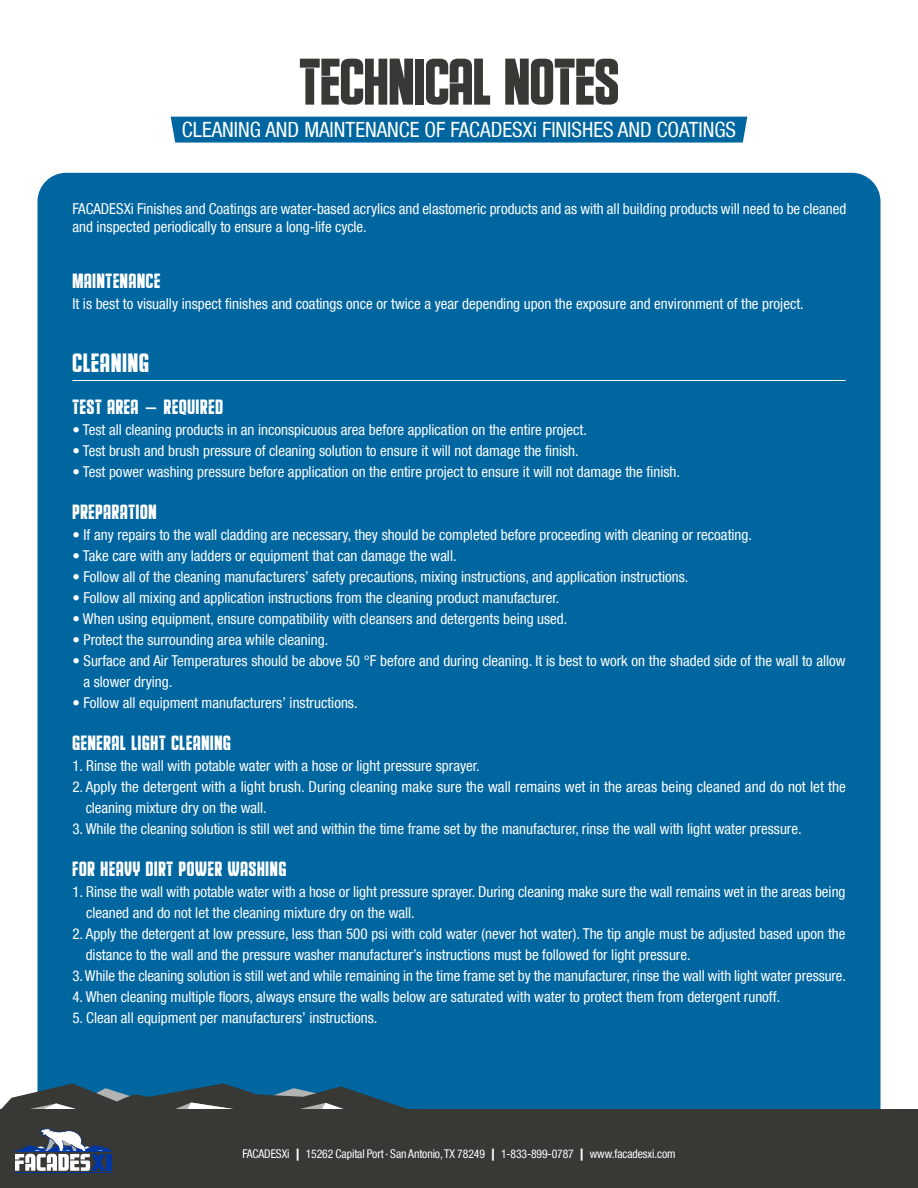
<style>
.page{position:relative;width:918px;height:1188px;background:#fff}
.page>*{position:absolute;margin:0;border:0;box-sizing:border-box;transform-origin:0 0}
.t1{font:67.5px "Educated Deers";color:#383935}
.t2{font:27px "Educated Deers";letter-spacing:.04em;color:#fff}
.t3{font:21px "Educated Deers";letter-spacing:.04em;color:#fff}
.t4{font:condensed 21px "Helvetica Neue LT Com";color:#fff}
.t5{font:condensed 15px/21px "Helvetica Neue LT Com";color:#fff}
.t6{font:condensed 12px "Helvetica Neue LT Com";letter-spacing:-.005em;color:#fff}
.s1{font-family:"Helvetica Neue LT Com"}
.s2{font-weight:900;font-stretch:normal}
</style>
<div class="page">
<div style="left:38px;top:173px;width:842px;height:937px;background:#0066a0"></div>
<svg style="left:0;top:1083px;width:411px;height:27px;background:#3c5b6a"></svg>
<div style="left:0;top:1110px;width:918px;height:78px;background:#383935"></div>
<hr style="left:15px;top:1172px;width:96px;height:1px;background:#0036a0">
<svg style="left:15px;top:1129px;width:96px;height:42px"></svg>
<div style="left:106px;top:1160px;width:5px;height:11px;background:#0036a0"></div>
<div style="left:171px;top:117px;width:576px;height:26px;background:#0066a0"></div>
<hr style="left:72px;top:380px;width:774px;height:1px;background:#fff">
<h1 class="t1" style="left:299px;top:42px;width:321px">TECHNICAL NOTES</h1>
<h3 class="t4" style="left:182px;top:117px;width:556px">CLEANING AND MAINTENANCE OF FACADESXi FINISHES AND COATINGS</h3>
<p class="t5" style="left:72px;top:199px;width:775px;line-height:18px">FACADESXi Finishes and Coatings are water-based acrylics and elastomeric products and as with all building products will need to be cleaned and inspected periodically to ensure a long-life cycle.</p>
<p class="t3" style="left:72px;top:269px;width:89px">MAINTENANCE</p>
<p class="t5" style="left:72px;top:293px;width:733px">It is best to visually inspect finishes and coatings once or twice a year depending upon the exposure and environment of the project.</p>
<p class="t2" style="left:72px;top:347px;width:78px">CLEANING</p>
<p class="t3" style="left:72px;top:395px;width:152px">TEST AREA <span class="s1">–</span> REQUIRED</p>
<p class="t5" style="left:72px;top:419px;width:516px">• Test all cleaning products in an inconspicuous area before application on the entire project.</p>
<p class="t5" style="left:72px;top:440px;width:508px">• Test brush and brush pressure of cleaning solution to ensure it will not damage the finish.</p>
<p class="t5" style="left:72px;top:461px;width:609px">• Test power washing pressure before application on the entire project to ensure it will not damage the finish.</p>
<p class="t3" style="left:72px;top:500px;width:86px">PREPARATION</p>
<p class="t5" style="left:72px;top:524px;width:681px">• If any repairs to the wall cladding are necessary, they should be completed before proceeding with cleaning or recoating.</p>
<p class="t5" style="left:72px;top:545px;width:386px">• Take care with any ladders or equipment that can damage the wall.</p>
<p class="t5" style="left:72px;top:566px;width:618px">• Follow all of the cleaning manufacturers’ safety precautions, mixing instructions, and application instructions.</p>
<p class="t5" style="left:72px;top:587px;width:489px">• Follow all mixing and application instructions from the cleaning product manufacturer.</p>
<p class="t5" style="left:72px;top:608px;width:497px">• When using equipment, ensure compatibility with cleansers and detergents being used.</p>
<p class="t5" style="left:72px;top:629px;width:257px">• Protect the surrounding area while cleaning.</p>
<p class="t5" style="left:84px;top:650px;width:764px;text-indent:-11px">• Surface and Air Temperatures should be above 50 °F before and during cleaning. It is best to work on the shaded side of the wall to allow a slower drying.</p>
<p class="t5" style="left:72px;top:692px;width:287px">• Follow all equipment manufacturers’ instructions.</p>
<p class="t3" style="left:72px;top:731px;width:160px">GENERAL LIGHT CLEANING</p>
<p class="t5" style="left:72px;top:755px;width:409px">1. Rinse the wall with potable water with a hose or light pressure sprayer.</p>
<p class="t5" style="left:86px;top:776px;width:762px;text-indent:-13px">2. Apply the detergent with a light brush. During cleaning make sure the wall remains wet in the areas being cleaned and do not let the cleaning mixture dry on the wall.</p>
<p class="t5" style="left:72px;top:818px;width:731px">3. While the cleaning solution is still wet and within the time frame set by the manufacturer, rinse the wall with light water pressure.</p>
<p class="t3" style="left:72px;top:857px;width:215px">FOR HEAVY DIRT/POWER WASHING</p>
<p class="t5" style="left:86px;top:881px;width:761px;text-indent:-14px">1. Rinse the wall with potable water with a hose or light pressure sprayer. During cleaning make sure the wall remains wet in the areas being cleaned and do not let the cleaning mixture dry on the wall.</p>
<p class="t5" style="left:86px;top:923px;width:761px;text-indent:-13px">2. Apply the detergent at low pressure, less than 500 psi with cold water (never hot water). The tip angle must be adjusted based upon the distance to the wall and the pressure washer manufacturer’s instructions must be followed for light pressure.</p>
<p class="t5" style="left:72px;top:965px;width:775px">3. While the cleaning solution is still wet and while remaining in the time frame set by the manufacturer, rinse the wall with light water pressure.</p>
<p class="t5" style="left:72px;top:986px;width:709px">4. When cleaning multiple floors, always ensure the walls below are saturated with water to protect them from detergent runoff.</p>
<p class="t5" style="left:72px;top:1007px;width:307px">5. Clean all equipment per manufacturers’ instructions.</p>
<p class="t6" style="left:242px;top:1147px;width:435px">FACADESXi <span class="s2">|</span> 15262 Capital Port <sup>•</sup> San Antonio, TX 78249 <span class="s2">|</span> 1-833-899-0787 <span class="s2">|</span> www.facadesxi.com</p>
</div>
